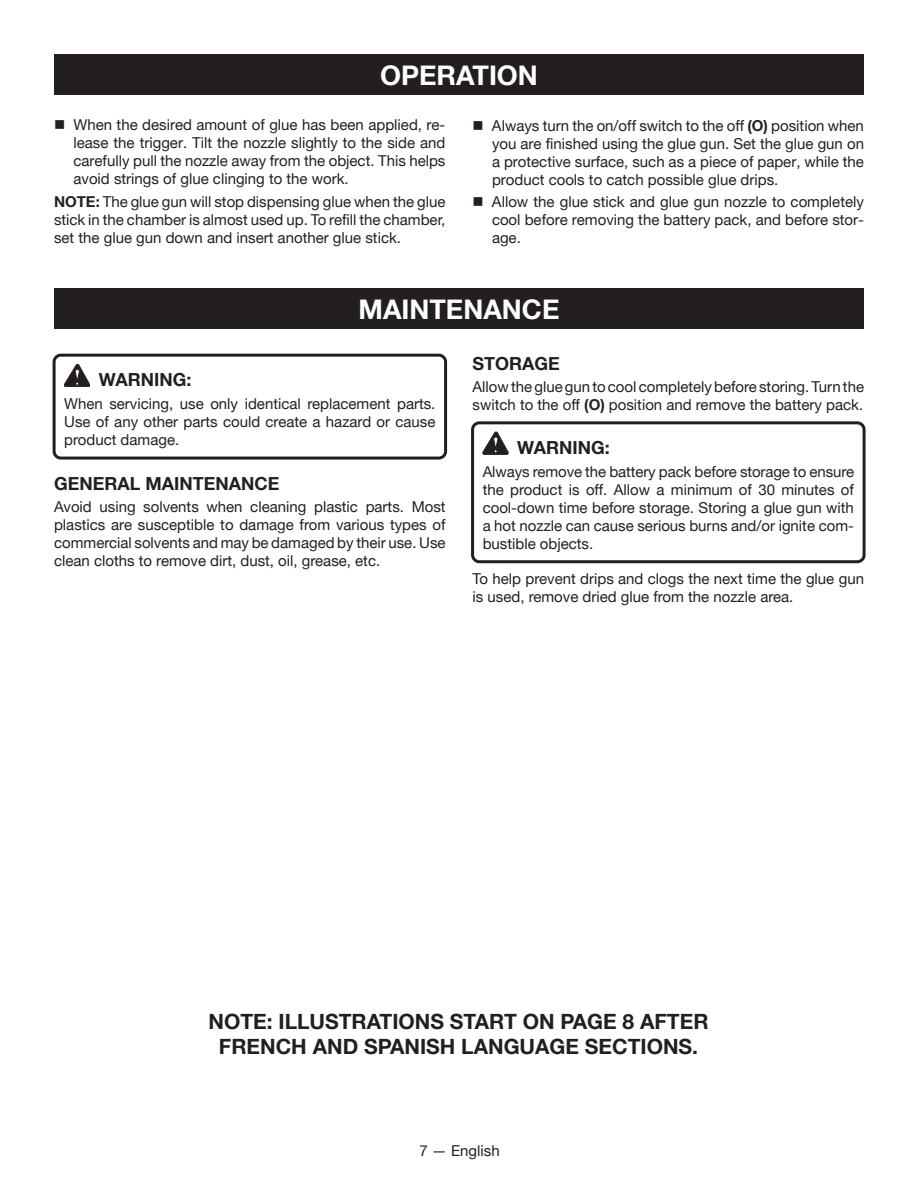
<style>
.page{position:relative;width:918px;height:1188px;background:#fff}
.page>*{position:absolute;margin:0;border:0;box-sizing:border-box;transform-origin:0 0}
.HEADING{font:700 27px "Helvetica Neue";color:#fff}
.Heading_2{font:700 21px/25.2px "Helvetica Neue";color:#231f20;text-align:center}
.Heading_2-2{font:700 18px "Helvetica Neue";color:#231f20}
.Warning{font:700 18px "Helvetica Neue";color:#231f20}
.Body_text{font:15px/18px "Helvetica Neue";color:#231f20;text-align:justify}
.bullets{font:15px/18px "Helvetica Neue";color:#231f20;text-align:justify}
.Warning_text{font:15px/18px "Helvetica Neue";color:#231f20;text-align:justify}
.s1{font-weight:700}
</style>
<div class="page">
<div style="left:53px;top:354px;width:394px;height:106px;border:3px solid #231f20;border-radius:7px"></div>
<svg style="left:64px;top:364px;width:26px;height:23px"></svg>
<div style="left:471px;top:421px;width:395px;height:142px;border:3px solid #231f20;border-radius:7px"></div>
<svg style="left:483px;top:432px;width:25px;height:22px"></svg>
<div style="left:54px;top:288px;width:810px;height:41px;background:#231f20"></div>
<div style="left:54px;top:54px;width:810px;height:40px;background:#231f20"></div>
<p class="HEADING" style="left:380px;top:58px;width:159px">OPERATION</p>
<p class="bullets" style="left:74px;top:116px;width:374px;text-indent:-20px">■ When the desired amount of glue has been applied, re&shy;lease the trigger. Tilt the nozzle slightly to the side and carefully pull the nozzle away from the object. This helps avoid strings of glue clinging to the work.</p>
<p class="Body_text" style="left:54px;top:192px;width:393px"><span class="s1">NOTE:</span> The glue gun will stop dispensing glue when the glue stick in the chamber is almost used up. To refill the chamber, set the glue gun down and insert another glue stick.</p>
<p class="bullets" style="left:492px;top:116px;width:374px;text-indent:-20px">■ Always turn the on/off switch to the off <span class="s1">(O)</span> position when you are finished using the glue gun. Set the glue gun on a protective surface, such as a piece of paper, while the product cools to catch possible glue drips.</p>
<p class="bullets" style="left:492px;top:193px;width:373px;text-indent:-20px">■ Allow the glue stick and glue gun nozzle to completely cool before removing the battery pack, and before stor&shy;age.</p>
<p class="HEADING" style="left:359px;top:293px;width:202px">MAINTENANCE</p>
<p class="Warning" style="left:99px;top:369px;width:94px">WARNING:</p>
<p class="Warning_text" style="left:64px;top:394px;width:373px">When servicing, use only identical replacement parts.<br>Use of any other parts could create a hazard or cause product damage.</p>
<p class="Heading_2-2" style="left:54px;top:472px;width:227px">GENERAL MAINTENANCE</p>
<p class="Body_text" style="left:54px;top:498px;width:393px">Avoid using solvents when cleaning plastic parts. Most plastics are susceptible to damage from various types of commercial solvents and may be damaged by their use. Use clean cloths to remove dirt, dust, oil, grease, etc.</p>
<p class="Heading_2-2" style="left:473px;top:352px;width:89px">STORAGE</p>
<p class="Body_text" style="left:473px;top:378px;width:393px">Allow the glue gun to cool completely before storing. Turn the switch to the off <span class="s1">(O)</span> position and remove the battery pack.</p>
<p class="Warning" style="left:517px;top:437px;width:94px">WARNING:</p>
<p class="Warning_text" style="left:483px;top:462px;width:373px">Always remove the battery pack before storage to ensure the product is off. Allow a minimum of 30 minutes of cool-down time before storage. Storing a glue gun with a hot nozzle can cause serious burns and/or ignite com&shy;bustible objects.</p>
<p class="Body_text" style="left:473px;top:569px;width:393px">To help prevent drips and clogs the next time the glue gun is used, remove dried glue from the nozzle area.</p>
<p class="Heading_2" style="left:208px;top:1008px;width:502px">NOTE: ILLUSTRATIONS START ON PAGE 8 AFTER<br>FRENCH AND SPANISH LANGUAGE SECTIONS.</p>
<p class="Warning_text" style="left:419px;top:1141px;width:82px">7 — English</p>
</div>
